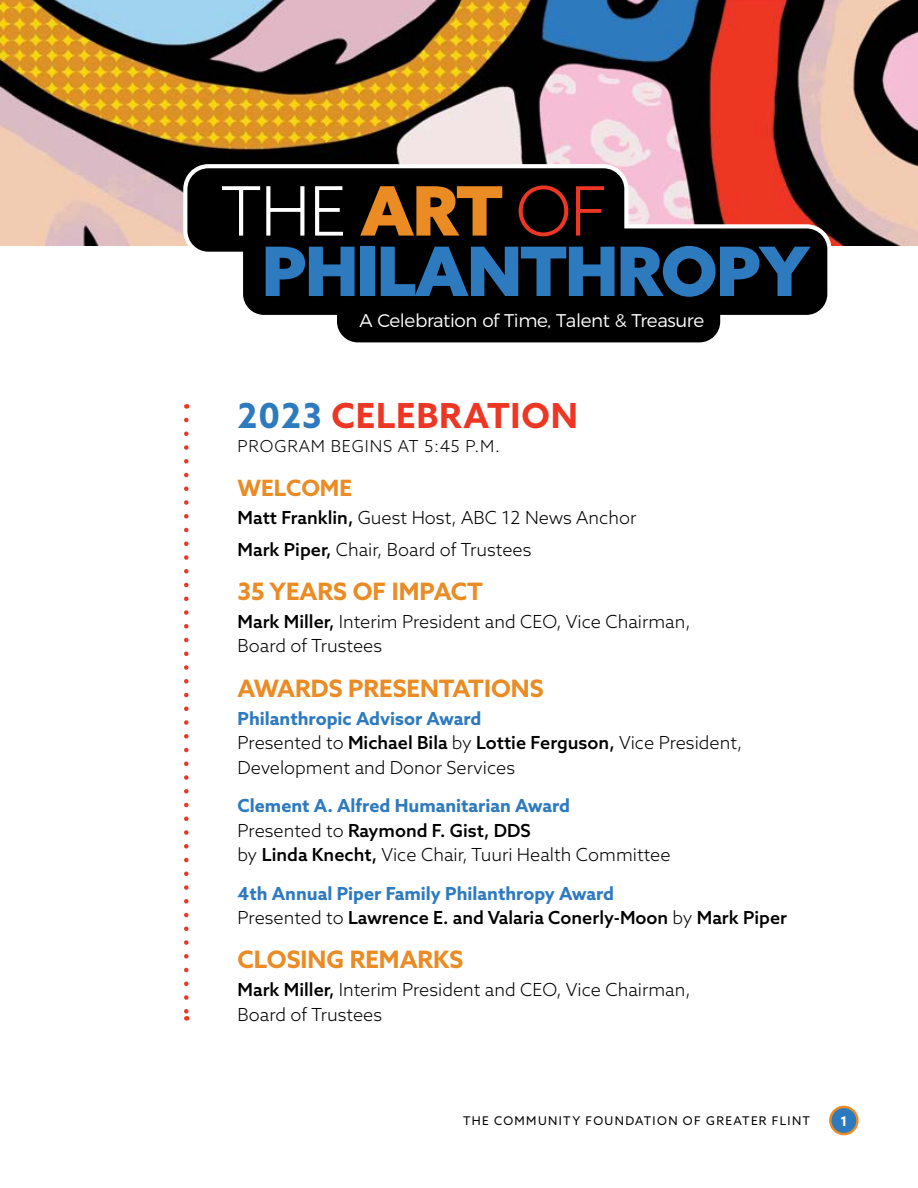
<style>
.page{position:relative;width:918px;height:1188px;background:#fff}
.page>*{position:absolute;margin:0;border:0;box-sizing:border-box;transform-origin:0 0}
.t1{font:900 68.25px/60.4px "Azo Sans";letter-spacing:-.025em;color:#2d7abe}
.t2{font:700 34.5px "Azo Sans";letter-spacing:.025em;color:#ee3624}
.t3{font:700 24px "Azo Sans";color:#eb8b23}
.t4{font:700 22.5px "Azo Sans";color:#eb8b23}
.t5{font:300 18.3px "Montserrat";letter-spacing:-.02em;color:#fff}
.t6{font:300 18px/24.6px "Azo Sans";color:#000}
.t7{font:500 18px/24.6px "Azo Sans";color:#000}
.t8{font:300 16.5px "Azo Sans";letter-spacing:.05em;color:#000}
.t9{font:700 13.5px "Azo Sans";color:#fff}
.t10{font:12px "Azo Sans";letter-spacing:.115em;color:#000}
.s1{font-weight:300;color:#fff}
.s2{color:#eb8b23}
.s3{font-weight:300;color:#ee3624}
.s4{color:#2d7abf}
.s5{font-weight:500}
.s6{font-weight:700;color:#2d7abf}
.s7{font-weight:300}
</style>
<div class="page">
<img style="left:0;top:0;width:918px;height:245px">
<svg style="left:181px;top:162px;width:653px;height:181px;background:#352d2c"></svg>
<svg style="left:184px;top:420px;width:5px;height:601px"></svg>
<div style="left:830px;top:1107px;width:27px;height:27px;background:#2d7abf;border-radius:50%"></div>
<div style="left:829px;top:1106px;width:30px;height:29px;border:2px solid #eb8b23;border-radius:50%"></div>
<h1 class="t1" style="left:262px;top:180px;width:549px;text-indent:-42px"><span class="s1">THE</span> <span class="s2">ART</span> <span class="s3">OF<br></span>P<span class="s4">H</span>ILANTHROPY</h1>
<p class="t5" style="left:359px;top:306px;width:346px">A Celebration of Time, Talent &amp; Treasure</p>
<h2 class="t2" style="left:238px;top:392px;width:342px"><span class="s4">2023</span> CELEBRATION</h2>
<p class="t8" style="left:238px;top:435px;width:264px">PROGRAM BEGINS AT 5:45 P.M.</p>
<p class="t4" style="left:238px;top:473px;width:116px">WELCOME</p>
<p class="t6" style="left:238px;top:502px;width:400px;line-height:31.3px"><span class="s5">Matt Franklin,</span> Guest Host, ABC 12 News Anchor<br><span class="s5">Mark Piper,</span> Chair, Board of Trustees</p>
<h3 class="t3" style="left:238px;top:575px;width:247px">35 YEARS OF IMPACT</h3>
<p class="t6" style="left:238px;top:609px;width:455px"><span class="s5">Mark Miller,</span> Interim President and CEO, Vice Chairman,<br>Board of Trustees</p>
<h3 class="t3" style="left:238px;top:672px;width:307px">AWARDS PRESENTATIONS</h3>
<p class="t6" style="left:238px;top:706px;width:506px"><span class="s6">Philanthropic Advisor Award<br></span>Presented to <span class="s5">Michael Bila</span> by <span class="s5">Lottie Ferguson,</span> Vice President,<br>Development and Donor Services</p>
<p class="t6" style="left:238px;top:793px;width:435px"><span class="s6">Clement A. Alfred Humanitarian Award<br></span>Presented to <span class="s5">Raymond F. Gist, DDS<br></span>by <span class="s5">Linda Knecht,</span> Vice Chair, Tuuri Health Committee</p>
<p class="t7" style="left:238px;top:881px;width:551px"><span class="s6">4th Annual Piper Family Philanthropy Award<br></span><span class="s7">Presented to</span> Lawrence E. and Valaria Conerly-Moon <span class="s7">by</span> Mark Piper</p>
<h3 class="t3" style="left:238px;top:944px;width:227px">CLOSING REMARKS</h3>
<p class="t6" style="left:238px;top:978px;width:455px"><span class="s5">Mark Miller,</span> Interim President and CEO, Vice Chairman,<br>Board of Trustees</p>
<p class="t10" style="left:463px;top:1113px;width:349px">THE COMMUNITY FOUNDATION OF GREATER FLINT</p>
<p class="t9" style="left:840px;top:1112px;width:8px">1</p>
</div>
